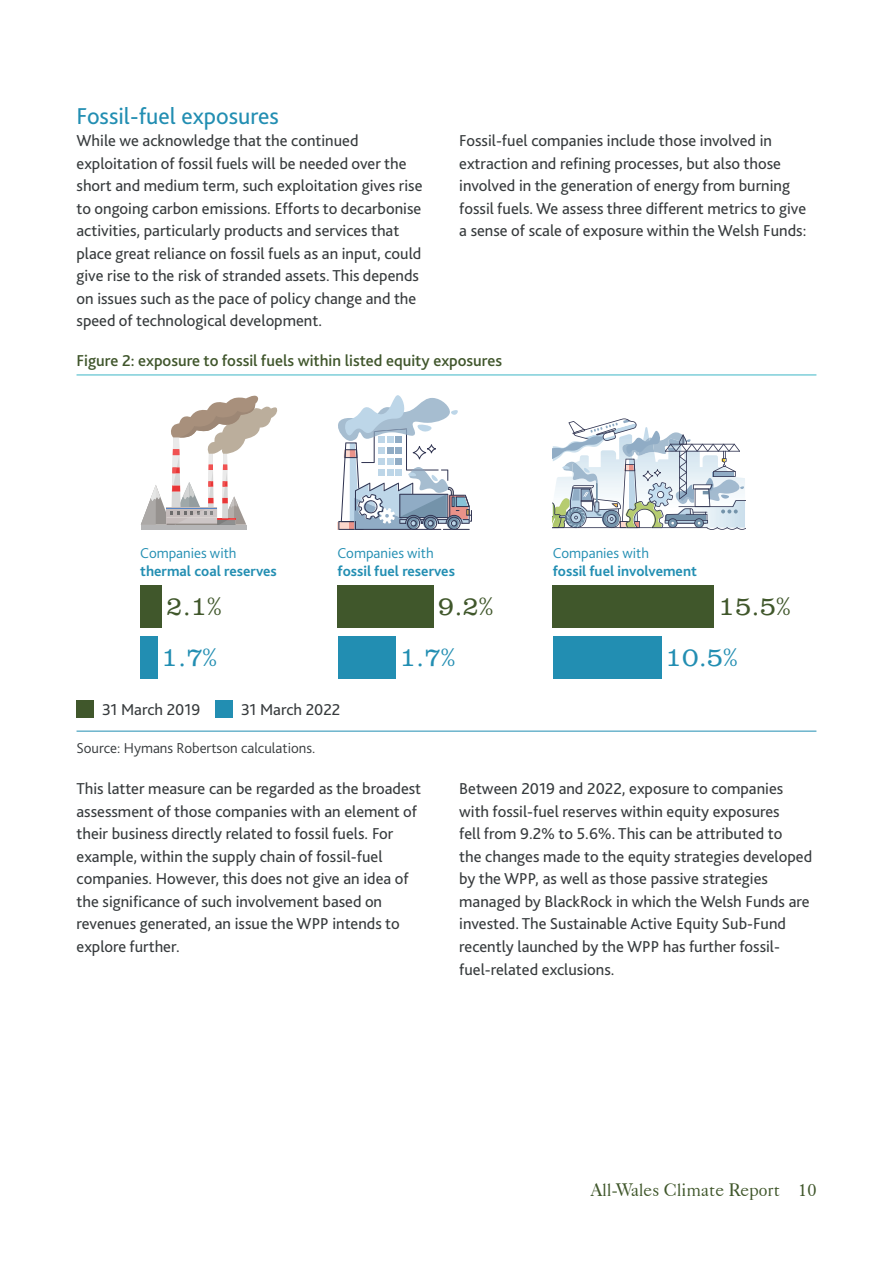
<style>
.page{position:relative;width:893px;height:1263px;background:#fff}
.page>*{position:absolute;margin:0;border:0;box-sizing:border-box;transform-origin:0 0}
.Head_1_Section_heads{font:300 27px "Clarendon URW";color:#40572b}
.Head_1_Section_heads-2{font:300 27px "Clarendon URW";color:#228eb2}
.H2_Subheads{font:24px "Bliss 2";color:#228eb2}
.t1{font:18px "Caslon 540 BT";color:#40572b}
.Body{font:16.5px/22.5px "Bliss 2";color:#373b3d}
.Graphic_titles{font:500 16.5px "Bliss 2";color:#40562c}
.table_body{font:16.5px "Bliss 2";color:#373b3d}
.Serif{font:700 15px/18px "Bliss 2";color:#228eb2}
.Source_with_rule{font:300 15px "Bliss 2";color:#373b3d}
.s1{font-weight:300}
</style>
<div class="page">
<div style="left:140px;top:585px;width:22px;height:42px;background:#40572b"></div>
<div style="left:338px;top:585px;width:96px;height:42px;background:#40572b"></div>
<div style="left:553px;top:585px;width:161px;height:42px;background:#40572b"></div>
<div style="left:77px;top:701px;width:17px;height:17px;background:#40572b"></div>
<div style="left:216px;top:701px;width:17px;height:17px;background:#228eb2"></div>
<hr style="left:77px;top:375px;width:739px;height:1px;background:#3cb6c6">
<hr style="left:77px;top:731px;width:739px;height:1px;background:#228eb2">
<svg style="left:141px;top:396px;width:136px;height:129px"></svg>
<div style="left:141px;top:525px;width:105px;height:5px;background:#b6b6b7"></div>
<svg style="left:338px;top:395px;width:134px;height:135px"></svg>
<svg style="left:553px;top:418px;width:192px;height:112px"></svg>
<div style="left:140px;top:636px;width:17px;height:42px;background:#228eb2"></div>
<div style="left:338px;top:636px;width:57px;height:42px;background:#228eb2"></div>
<div style="left:553px;top:636px;width:108px;height:42px;background:#228eb2"></div>
<p class="H2_Subheads" style="left:77px;top:101px;width:204px">Fossil-fuel exposures</p>
<p class="Body" style="left:77px;top:129px;width:347px">While we acknowledge that the continued exploitation of fossil fuels will be needed over the short and medium term, such exploitation gives rise to ongoing carbon emissions. Efforts to decarbonise activities, particularly products and services that place great reliance on fossil fuels as an input, could give rise to the risk of stranded assets. This depends on issues such as the pace of policy change and the speed of technological development.</p>
<p class="Body" style="left:459px;top:129px;width:349px">Fossil-fuel companies include those involved in extraction and refining processes, but also those involved in the generation of energy from burning fossil fuels. We assess three different metrics to give a sense of scale of exposure within the Welsh Funds:</p>
<p class="Graphic_titles" style="left:77px;top:350px;width:427px">Figure 2: exposure to fossil fuels within listed equity exposures</p>
<p class="Serif" style="left:140px;top:544px;width:138px"><span class="s1">Companies with </span>thermal coal reserves</p>
<p class="Serif" style="left:338px;top:544px;width:119px"><span class="s1">Companies with </span>fossil fuel reserves</p>
<p class="Serif" style="left:553px;top:544px;width:146px"><span class="s1">Companies with<br></span>fossil fuel involvement</p>
<p class="Head_1_Section_heads" style="left:166px;top:587px;width:57px">2.1%</p>
<p class="Head_1_Section_heads" style="left:438px;top:587px;width:57px">9.2%</p>
<p class="Head_1_Section_heads" style="left:718px;top:587px;width:73px">15.5%</p>
<p class="Head_1_Section_heads-2" style="left:162px;top:638px;width:57px">1.7%</p>
<p class="Head_1_Section_heads-2" style="left:400px;top:638px;width:57px">1.7%</p>
<p class="Head_1_Section_heads-2" style="left:665px;top:638px;width:73px">10.5%</p>
<p class="table_body" style="left:102px;top:700px;width:100px">31 March 2019</p>
<p class="table_body" style="left:241px;top:700px;width:101px">31 March 2022</p>
<p class="Source_with_rule" style="left:77px;top:738px;width:240px">Source: Hymans Robertson calculations.</p>
<p class="Body" style="left:77px;top:777px;width:346px">This latter measure can be regarded as the broadest assessment of those companies with an element of their business directly related to fossil fuels. For example, within the supply chain of fossil-fuel companies. However, this does not give an idea of the significance of such involvement based on revenues generated, an issue the WPP intends to explore further.</p>
<p class="Body" style="left:459px;top:777px;width:354px">Between 2019 and 2022, exposure to companies with fossil-fuel reserves within equity exposures<br>fell from 9.2% to 5.6%. This can be attributed to<br>the changes made to the equity strategies developed by the WPP, as well as those passive strategies managed by BlackRock in which the Welsh Funds are invested. The Sustainable Active Equity Sub-Fund recently launched by the WPP has further fossil&shy;fuel-related exclusions.</p>
<p class="t1" style="left:591px;top:1178px;width:227px">All-Wales Climate Report 10</p>
</div>
